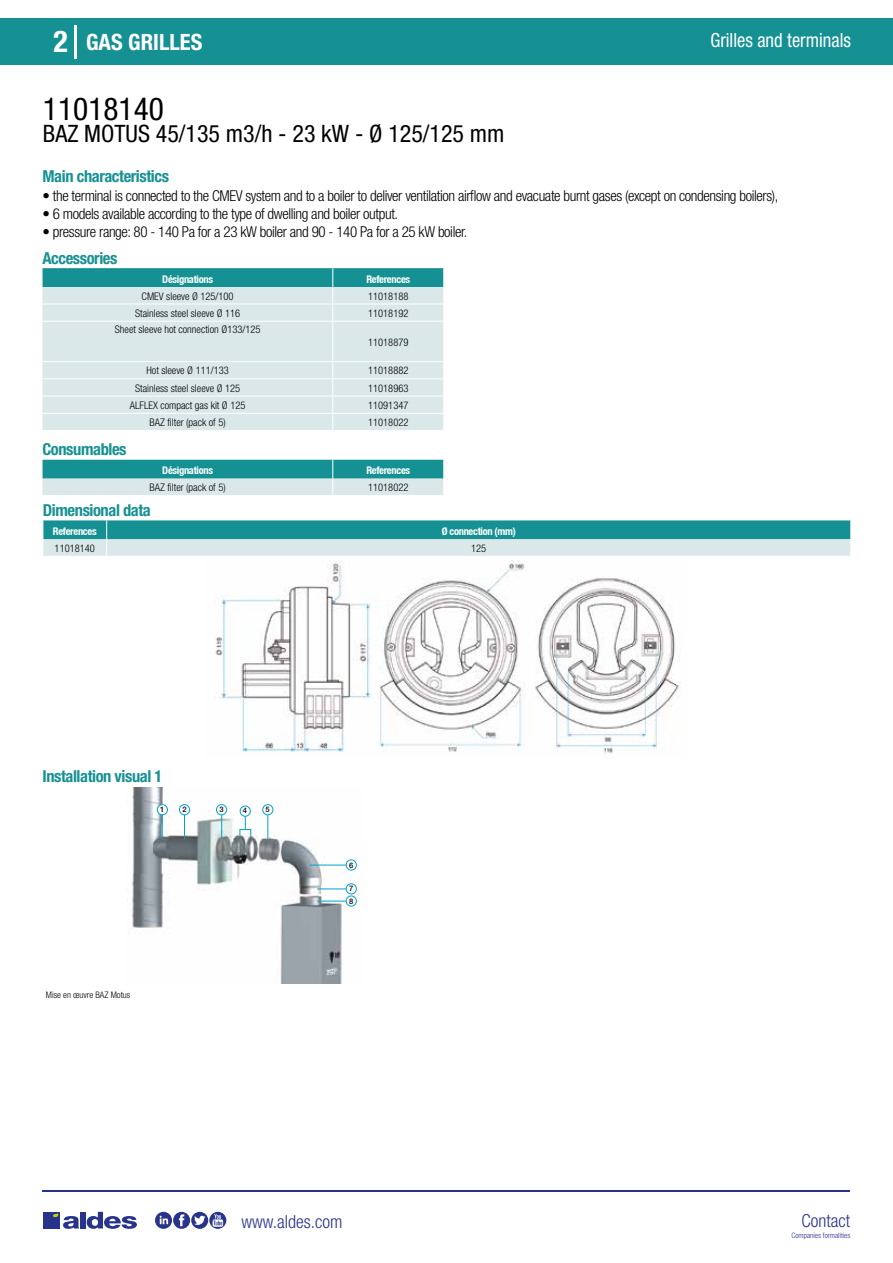
<style>
.page{position:relative;width:893px;height:1263px;background:#fff}
.page>*{position:absolute;margin:0;border:0;box-sizing:border-box;transform-origin:0 0}
.t1{font:condensed 31.5px "Helvetica Neue LT Std";color:#000}
.t2{font:700 condensed 30px "Helvetica Neue LT Std";color:#fff}
.t3{font:condensed 24px "Helvetica Neue LT Std";color:#000}
.t4{font:700 condensed 22.5px "Helvetica Neue LT Std";color:#fff}
.t5{font:condensed 19.5px "Helvetica Neue LT Std";color:#fff;scale:.95 1}
.t6{font:300 condensed 18px "Helvetica Neue";color:#28348b}
.t7{font:700 condensed 16.5px "Helvetica Neue LT Std";letter-spacing:-.025em;color:#169193}
.t8{font:300 condensed 15px "Helvetica Neue LT Std";letter-spacing:-.025em;color:#000}
.t9{font:300 condensed 10.5px "Helvetica Neue";color:#000}
.t10{font:700 condensed 10.5px "Helvetica Neue";letter-spacing:-.03em;color:#fff}
.t11{font:300 condensed 9px "Helvetica Neue";color:#000}
.t12{font:300 condensed 7.5px "Helvetica Neue";color:#28348b}
.t13{font:500 7.5px/12.1px "Helvetica Neue";color:#000}
</style>
<div class="page">
<div style="left:0;top:18px;width:893px;height:46px;background:#169193"></div>
<hr style="left:74px;top:25px;width:2px;height:33px;background:#fff">
<hr style="left:43px;top:1190px;width:807px;height:1px;background:#28348b">
<svg style="left:155px;top:1212px;width:71px;height:17px"></svg>
<div style="left:43px;top:1212px;width:17px;height:16px;background:#28348b"></div>
<div style="left:80px;top:1212px;width:6px;height:16px;background:#28348b"></div>
<svg style="left:87px;top:1212px;width:50px;height:17px"></svg>
<svg style="left:53px;top:1213px;width:26px;height:16px"></svg>
<div style="left:43px;top:322px;width:400px;height:108px;background:#dbe8e9"></div>
<hr style="left:43px;top:361px;width:290px;height:1px;background:#fff">
<hr style="left:333px;top:361px;width:110px;height:1px;background:#fff">
<hr style="left:43px;top:378px;width:290px;height:1px;background:#fff">
<hr style="left:333px;top:378px;width:110px;height:1px;background:#fff">
<hr style="left:43px;top:396px;width:290px;height:1px;background:#fff">
<hr style="left:333px;top:396px;width:110px;height:1px;background:#fff">
<hr style="left:43px;top:413px;width:290px;height:1px;background:#fff">
<hr style="left:333px;top:413px;width:110px;height:1px;background:#fff">
<svg style="left:43px;top:268px;width:401px;height:53px;background:#96c9cb"></svg>
<hr style="left:332px;top:322px;width:1px;height:39px;background:#fff">
<svg style="left:332px;top:362px;width:1px;height:68px"></svg>
<svg style="left:43px;top:460px;width:401px;height:35px;background:#74babc"></svg>
<svg style="left:43px;top:520px;width:808px;height:36px;background:#75bbbd"></svg>
<img style="left:215px;top:561px;width:464px;height:193px">
<img style="left:130px;top:787px;width:227px;height:196px">
<hr style="left:162px;top:809px;width:1px;height:30px;background:#00a3cd">
<hr style="left:184px;top:809px;width:1px;height:30px;background:#00a3cd">
<svg style="left:221px;top:815px;width:1px;height:23px"></svg>
<svg style="left:245px;top:816px;width:1px;height:13px"></svg>
<hr style="left:268px;top:809px;width:1px;height:31px;background:#00a3cd">
<hr style="left:309px;top:865px;width:44px;height:1px;background:#00a3cd">
<hr style="left:317px;top:889px;width:35px;height:1px;background:#00a3cd">
<div style="left:157px;top:805px;width:10px;height:10px;background:#fff;border-radius:50%"></div>
<div style="left:157px;top:804px;width:11px;height:11px;border:1px solid #00a3cd;border-radius:50%"></div>
<div style="left:179px;top:805px;width:11px;height:10px;background:#fff;border-radius:50%"></div>
<div style="left:179px;top:804px;width:11px;height:11px;border:1px solid #00a3cd;border-radius:50%"></div>
<div style="left:216px;top:805px;width:11px;height:10px;background:#fff;border-radius:50%"></div>
<div style="left:216px;top:804px;width:11px;height:11px;border:1px solid #00a3cd;border-radius:50%"></div>
<div style="left:240px;top:806px;width:10px;height:10px;background:#fff;border-radius:50%"></div>
<div style="left:240px;top:806px;width:11px;height:10px;border:1px solid #00a3cd;border-radius:50%"></div>
<div style="left:263px;top:805px;width:10px;height:10px;background:#fff;border-radius:50%"></div>
<div style="left:262px;top:804px;width:11px;height:11px;border:1px solid #00a3cd;border-radius:50%"></div>
<div style="left:346px;top:860px;width:10px;height:10px;background:#fff;border-radius:50%"></div>
<div style="left:346px;top:859px;width:11px;height:11px;border:1px solid #00a3cd;border-radius:50%"></div>
<div style="left:346px;top:884px;width:10px;height:10px;background:#fff;border-radius:50%"></div>
<div style="left:346px;top:883px;width:11px;height:11px;border:1px solid #00a3cd;border-radius:50%"></div>
<hr style="left:317px;top:901px;width:35px;height:1px;background:#00a3cd">
<div style="left:346px;top:896px;width:10px;height:10px;background:#fff;border-radius:50%"></div>
<div style="left:346px;top:896px;width:11px;height:10px;border:1px solid #00a3cd;border-radius:50%"></div>
<div style="left:240px;top:829px;width:11px;height:8px;border:1px solid #00a3cd"></div>
<h2 class="t2" style="left:54px;top:24px;width:16px">2</h2>
<h3 class="t4" style="left:86px;top:28px;width:118px">GAS GRILLES</h3>
<h3 class="t5" style="left:710px;top:29px;width:149px">Grilles and terminals</h3>
<h1 class="t1" style="left:43px;top:91px;width:122px">11018140</h1>
<h3 class="t3" style="left:43px;top:120px;width:463px">BAZ MOTUS 45/135 m3/h - 23 kW - Ø 125/125 mm</h3>
<p class="t7" style="left:43px;top:166px;width:128px">Main characteristics</p>
<p class="t8" style="left:43px;top:187px;width:737px">• the terminal is connected to the CMEV system and to a boiler to deliver ventilation airflow and evacuate burnt gases (except on condensing boilers),</p>
<p class="t8" style="left:43px;top:205px;width:357px">• 6 models available according to the type of dwelling and boiler output.</p>
<p class="t8" style="left:43px;top:223px;width:426px">• pressure range: 80 - 140 Pa for a 23 kW boiler and 90 - 140 Pa for a 25 kW boiler.</p>
<p class="t7" style="left:43px;top:248px;width:76px">Accessories</p>
<p class="t10" style="left:162px;top:273px;width:52px">Désignations</p>
<p class="t10" style="left:366px;top:273px;width:45px">References</p>
<p class="t9" style="left:142px;top:290px;width:94px">CMEV sleeve Ø 125/100</p>
<p class="t9" style="left:368px;top:290px;width:42px">11018188</p>
<p class="t9" style="left:135px;top:307px;width:107px">Stainless steel sleeve Ø 116</p>
<p class="t9" style="left:368px;top:307px;width:42px">11018192</p>
<p class="t9" style="left:115px;top:323px;width:147px">Sheet sleeve hot connection Ø133/125</p>
<p class="t9" style="left:368px;top:336px;width:42px">11018879</p>
<p class="t9" style="left:146px;top:365px;width:84px">Hot sleeve Ø 111/133</p>
<p class="t9" style="left:368px;top:365px;width:42px">11018882</p>
<p class="t9" style="left:135px;top:382px;width:107px">Stainless steel sleeve Ø 125</p>
<p class="t9" style="left:368px;top:382px;width:42px">11018963</p>
<p class="t9" style="left:130px;top:399px;width:117px">ALFLEX compact gas kit Ø 125</p>
<p class="t9" style="left:368px;top:399px;width:42px">11091347</p>
<p class="t9" style="left:150px;top:416px;width:78px">BAZ filter (pack of 5)</p>
<p class="t9" style="left:368px;top:416px;width:42px">11018022</p>
<p class="t7" style="left:43px;top:440px;width:86px">Consumables</p>
<p class="t10" style="left:162px;top:464px;width:52px">Désignations</p>
<p class="t10" style="left:366px;top:464px;width:45px">References</p>
<p class="t9" style="left:150px;top:481px;width:78px">BAZ filter (pack of 5)</p>
<p class="t9" style="left:368px;top:481px;width:42px">11018022</p>
<p class="t7" style="left:43px;top:500px;width:109px">Dimensional data</p>
<p class="t10" style="left:53px;top:525px;width:45px">References</p>
<p class="t10" style="left:442px;top:525px;width:76px">Ø connection (mm)</p>
<p class="t9" style="left:55px;top:542px;width:42px">11018140</p>
<p class="t9" style="left:471px;top:542px;width:17px">125</p>
<p class="t7" style="left:43px;top:766px;width:121px">Installation visual 1</p>
<p class="t13" style="left:160px;top:803px;width:6px">1</p>
<p class="t13" style="left:182px;top:803px;width:6px">2</p>
<p class="t13" style="left:220px;top:803px;width:6px">3</p>
<p class="t13" style="left:243px;top:805px;width:6px">4</p>
<p class="t13" style="left:266px;top:803px;width:6px">5</p>
<p class="t11" style="left:46px;top:989px;width:86px">Mise en œuvre BAZ Motus</p>
<p class="t13" style="left:349px;top:859px;width:6px">6</p>
<p class="t13" style="left:349px;top:883px;width:6px">7<br>8</p>
<p class="t6" style="left:241px;top:1211px;width:102px">www.aldes.com</p>
<p class="t6" style="left:801px;top:1211px;width:50px">Contact</p>
<p class="t12" style="left:791px;top:1230px;width:60px">Companies formalities</p>
</div>
